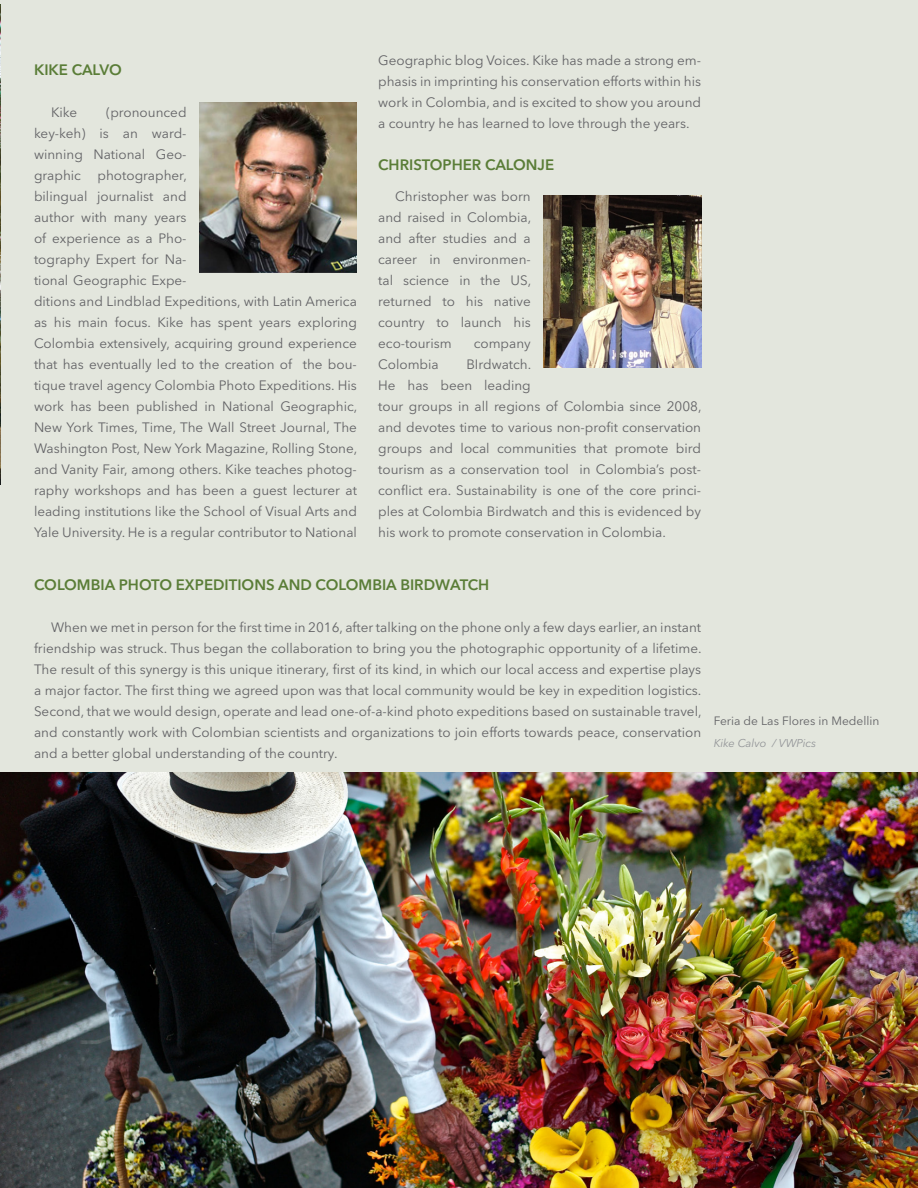
<style>
.page{position:relative;width:918px;height:1188px;background:#e3e6dd}
.page>*{position:absolute;margin:0;border:0;box-sizing:border-box;transform-origin:0 0}
.Titulos{font:600 15px "Avenir Next LT Pro";color:#5a7d37}
.Parrafos{font:13.5px/21px "Avenir Next LT Pro";color:#636366;text-align:justify}
.Pie_de_foto_GRIS_IZQ{font:12px "Avenir Next LT Pro";color:#636366}
.Pie_de_foto_AUTOR_GR{font:italic 11.25px "Avenir Next LT Pro";color:#939598}
</style>
<div class="page">
<img style="left:199px;top:102px;width:158px;height:170px">
<img style="left:544px;top:195px;width:157px;height:172px">
<img style="left:0;top:4px;width:1px;height:480px">
<img style="left:0;top:773px;width:918px;height:415px">
<p class="Titulos" style="left:34px;top:61px;width:89px">KIKE CALVO</p>
<p class="Parrafos" style="left:34px;top:102px;width:325px;text-align:left;text-indent:72px">(pronounced<br>key-keh) is an ward-<br>winning National Geo-<br>graphic photographer,<br>bilingual journalist and<br>author with many years<br>of experience as a Pho-<br>tography Expert for Na-<br>tional Geographic Expe-<br>ditions and Lindblad Expeditions, with Latin America as his main focus. Kike has spent years exploring Colombia extensively, acquiring ground experience that has eventually led to the creation of the bou&shy;tique travel agency Colombia Photo Expeditions. His work has been published in National Geographic, New York Times, Time, The Wall Street Journal, The Washington Post, New York Magazine, Rolling Stone, and Vanity Fair, among others. Kike teaches photog&shy;raphy workshops and has been a guest lecturer at leading institutions like the School of Visual Arts and Yale University. He is a regular contributor to National</p>
<p class="Parrafos" style="left:51px;top:102px;width:28px">Kike</p>
<p class="Parrafos" style="left:378px;top:49px;width:324px">Geographic blog Voices. Kike has made a strong em&shy;phasis in imprinting his conservation efforts within his work in Colombia, and is excited to show you around a country he has learned to love through the years.</p>
<p class="Titulos" style="left:378px;top:155px;width:178px">CHRISTOPHER CALONJE</p>
<p class="Parrafos" style="left:378px;top:186px;width:155px;text-indent:17px">Christopher was born and raised in Colombia, and after studies and a career in environmen&shy;tal science in the US, returned to his native country to launch his eco-tourism</p>
<p class="Parrafos" style="left:474px;top:333px;width:59px">company</p>
<p class="Parrafos" style="left:378px;top:354px;width:325px;text-align:left;text-indent:88px">BIrdwatch.<br>He has been leading<br>tour groups in all regions of Colombia since 2008, and devotes time to various non-profit conservation groups and local communities that promote bird tourism as a conservation tool in Colombia’s post&shy;conflict era. Sustainability is one of the core princi&shy;ples at Colombia Birdwatch and this is evidenced by his work to promote conservation in Colombia.</p>
<p class="Parrafos" style="left:378px;top:354px;width:62px">Colombia</p>
<p class="Titulos" style="left:34px;top:575px;width:457px">COLOMBIA PHOTO EXPEDITIONS AND COLOMBIA BIRDWATCH</p>
<p class="Parrafos" style="left:34px;top:616px;width:669px;text-indent:17px">When we met in person for the first time in 2016, after talking on the phone only a few days earlier, an instant friendship was struck. Thus began the collaboration to bring you the photographic opportunity of a lifetime.<br>The result of this synergy is this unique itinerary, first of its kind, in which our local access and expertise plays a major factor. The first thing we agreed upon was that local community would be key in expedition logistics.<br>Second, that we would design, operate and lead one-of-a-kind photo expeditions based on sustainable travel, and constantly work with Colombian scientists and organizations to join efforts towards peace, conservation and a better global understanding of the country.</p>
<p class="Pie_de_foto_GRIS_IZQ" style="left:714px;top:713px;width:167px">Feria de Las Flores in Medellin</p>
<p class="Pie_de_foto_AUTOR_GR" style="left:714px;top:737px;width:104px">Kike Calvo / VWPics</p>
</div>
